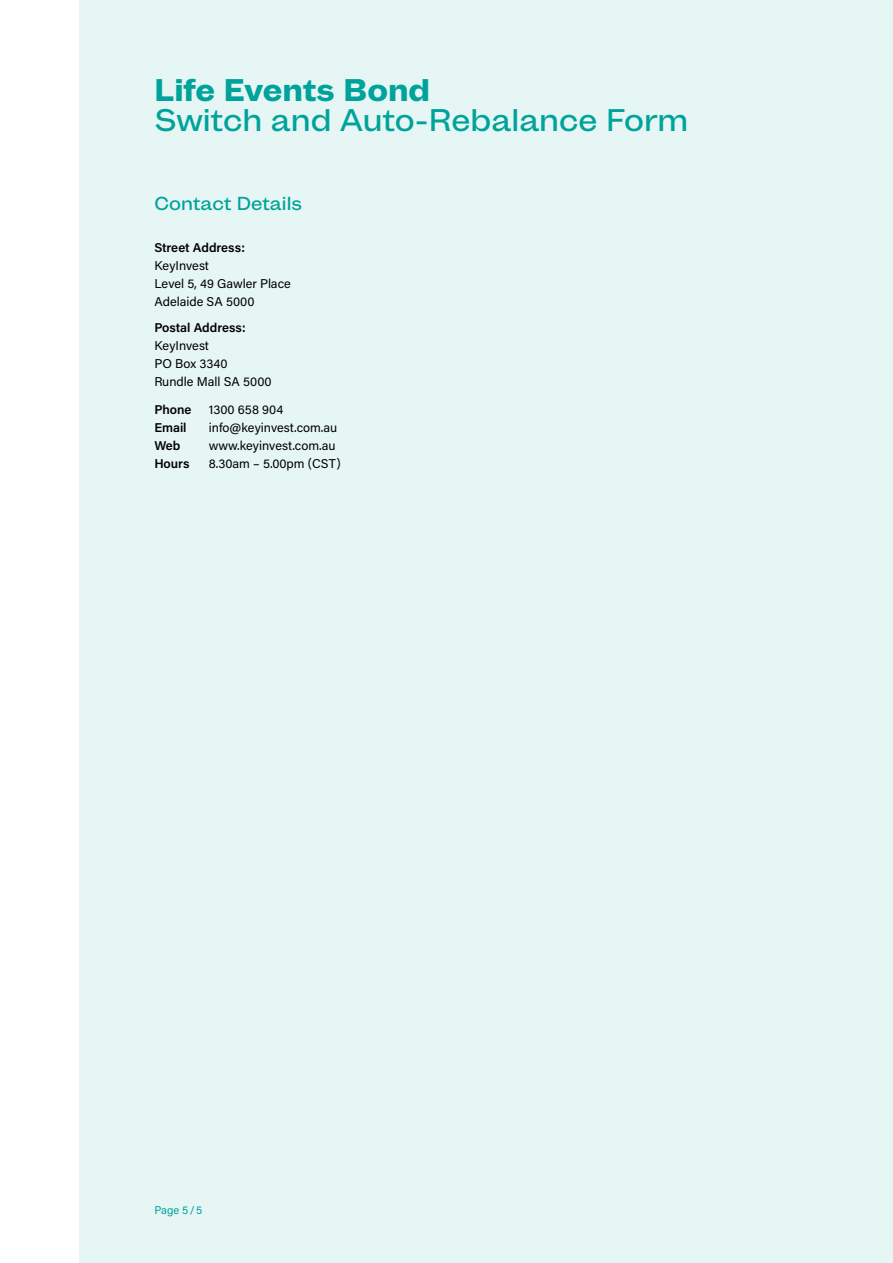
<style>
.page{position:relative;width:893px;height:1263px;background:#fff}
.page>*{position:absolute;margin:0;border:0;box-sizing:border-box;transform-origin:0 0}
.t1{font:500 30px "Mint Grotesk V1.1";color:#00a39b}
.t2{font:800 30px "Mint Grotesk V1.1";color:#00a39b}
.t3{font:500 18px "Mint Grotesk V1.1";color:#00a39b}
.t4{font:12.75px/17.9px "Acumin Pro";color:#000}
.t5{font:600 12.75px "Acumin Pro";color:#000}
.t6{font:11.25px "Acumin Pro";color:#00a39b}
</style>
<div class="page">
<div style="left:79px;top:0;width:814px;height:1263px;background:#e6f6f5"></div>
<h1 class="t2" style="left:154px;top:71px;width:277px">Life Events Bond</h1>
<h1 class="t1" style="left:154px;top:101px;width:535px">Switch and Auto-Rebalance Form</h1>
<h2 class="t3" style="left:154px;top:192px;width:149px">Contact Details</h2>
<p class="t5" style="left:154px;top:239px;width:92px">Street Address:</p>
<p class="t4" style="left:154px;top:256px;width:138px">KeyInvest<br>Level 5, 49 Gawler Place<br>Adelaide SA 5000</p>
<p class="t5" style="left:154px;top:319px;width:93px">Postal Address:</p>
<p class="t4" style="left:154px;top:336px;width:119px">KeyInvest<br>PO Box 3340<br>Rundle Mall SA 5000</p>
<p class="t5" style="left:154px;top:401px;width:39px">Phone</p>
<p class="t4" style="left:209px;top:400px;width:76px">1300 658 904</p>
<p class="t5" style="left:154px;top:419px;width:34px">Email</p>
<p class="t4" style="left:209px;top:418px;width:130px">info@keyinvest.com.au</p>
<p class="t5" style="left:154px;top:436px;width:28px">Web</p>
<p class="t4" style="left:209px;top:436px;width:128px">www.keyinvest.com.au</p>
<p class="t5" style="left:154px;top:454px;width:37px">Hours</p>
<p class="t4" style="left:209px;top:454px;width:133px">8.30am – 5.00pm (CST)</p>
<p class="t6" style="left:154px;top:1202px;width:49px">Page 5/5</p>
</div>
